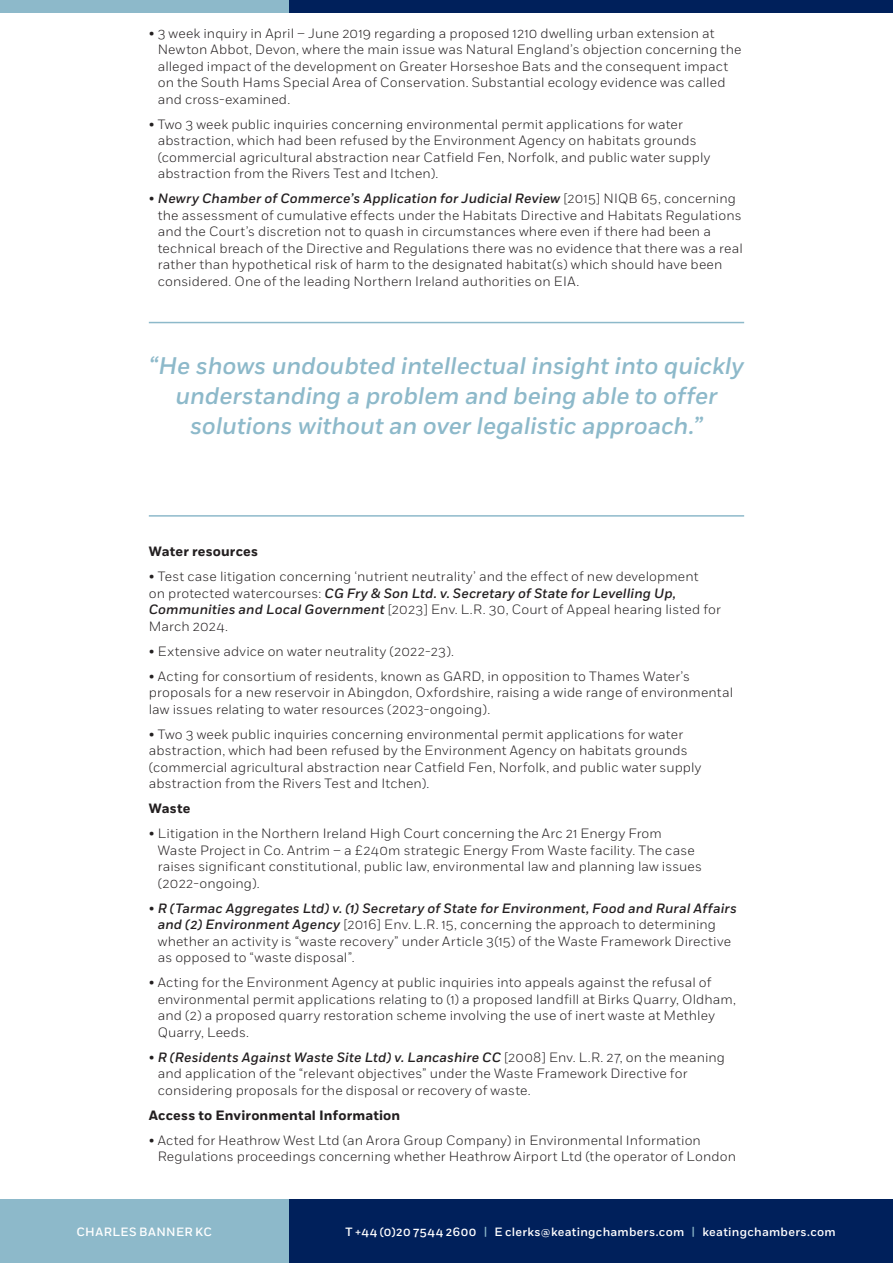
<style>
.page{position:relative;width:893px;height:1263px;background:#fff}
.page>*{position:absolute;margin:0;border:0;box-sizing:border-box;transform-origin:0 0}
.t1{font:italic 500 24px/30px "Fort";letter-spacing:-.005em;color:#8db9ca;text-align:center}
.t2{font:300 13.5px/16.5px "Fort";letter-spacing:.01em;color:#231f20}
.t3{font:700 13.5px "Fort";letter-spacing:.01em;color:#231f20}
.t4{font:500 12px "Fort";letter-spacing:.025em;color:#fff}
.s1{font-weight:500;font-style:italic}
.s2{color:#8db9ca}
</style>
<div class="page">
<div style="left:288px;top:1199px;width:605px;height:64px;background:#00205b"></div>
<div style="left:0;top:1199px;width:288px;height:64px;background:#8db9ca"></div>
<div style="left:289px;top:0;width:604px;height:13px;background:#00205b"></div>
<div style="left:0;top:0;width:289px;height:13px;background:#8db9ca"></div>
<hr style="left:149px;top:322px;width:595px;height:1px;background:#8db9ca">
<hr style="left:149px;top:515px;width:595px;height:2px;background:#8db9ca">
<p class="t2" style="left:158px;top:25px;width:585px;text-indent:-9px">• 3 week inquiry in April – June 2019 regarding a proposed 1210 dwelling urban extension at Newton Abbot, Devon, where the main issue was Natural England’s objection concerning the alleged impact of the development on Greater Horseshoe Bats and the consequent impact on the South Hams Special Area of Conservation. Substantial ecology evidence was called and cross-examined.</p>
<p class="t2" style="left:158px;top:116px;width:554px;text-indent:-9px">• Two 3 week public inquiries concerning environmental permit applications for water abstraction, which had been refused by the Environment Agency on habitats grounds (commercial agricultural abstraction near Catfield Fen, Norfolk, and public water supply abstraction from the Rivers Test and Itchen).</p>
<p class="t2" style="left:158px;top:190px;width:587px;text-indent:-9px">• <span class="s1">Newry Chamber of Commerce’s Application for Judicial Review</span> [2015] NIQB 65, concerning the assessment of cumulative effects under the Habitats Directive and Habitats Regulations and the Court’s discretion not to quash in circumstances where even if there had been a technical breach of the Directive and Regulations there was no evidence that there was a real rather than hypothetical risk of harm to the designated habitat(s) which should have been considered. One of the leading Northern Ireland authorities on EIA.</p>
<p class="t1" style="left:149px;top:351px;width:597px">“He shows undoubted intellectual insight into quickly understanding a problem and being able to offer solutions without an over legalistic approach.”</p>
<p class="t3" style="left:149px;top:543px;width:111px">Water resources</p>
<p class="t2" style="left:149px;top:568px;width:574px">• Test case litigation concerning ‘nutrient neutrality’ and the effect of new development<br>on protected watercourses: <span class="s1">CG Fry &amp; Son Ltd. v. Secretary of State for Levelling Up, Communities and Local Government</span> [2023] Env. L.R. 30, Court of Appeal hearing listed for March 2024.</p>
<p class="t2" style="left:149px;top:643px;width:307px">• Extensive advice on water neutrality (2022-23).</p>
<p class="t2" style="left:149px;top:668px;width:586px">• Acting for consortium of residents, known as GARD, in opposition to Thames Water’s proposals for a new reservoir in Abingdon, Oxfordshire, raising a wide range of environmental law issues relating to water resources (2023-ongoing).</p>
<p class="t2" style="left:149px;top:726px;width:554px">• Two 3 week public inquiries concerning environmental permit applications for water abstraction, which had been refused by the Environment Agency on habitats grounds (commercial agricultural abstraction near Catfield Fen, Norfolk, and public water supply abstraction from the Rivers Test and Itchen).</p>
<p class="t3" style="left:149px;top:800px;width:43px">Waste</p>
<p class="t2" style="left:158px;top:825px;width:546px;text-indent:-9px">• Litigation in the Northern Ireland High Court concerning the Arc 21 Energy From Waste Project in Co. Antrim – a £240m strategic Energy From Waste facility. The case raises significant constitutional, public law, environmental law and planning law issues (2022-ongoing).</p>
<p class="t2" style="left:158px;top:900px;width:581px;text-indent:-9px">• <span class="s1">R (Tarmac Aggregates Ltd) v. (1) Secretary of State for Environment, Food and Rural Affairs and (2) Environment Agency</span> [2016] Env. L.R. 15, concerning the approach to determining whether an activity is “waste recovery” under Article 3(15) of the Waste Framework Directive as opposed to “waste disposal”.</p>
<p class="t2" style="left:158px;top:974px;width:580px;text-indent:-9px">• Acting for the Environment Agency at public inquiries into appeals against the refusal of environmental permit applications relating to (1) a proposed landfill at Birks Quarry, Oldham, and (2) a proposed quarry restoration scheme involving the use of inert waste at Methley Quarry, Leeds.</p>
<p class="t2" style="left:158px;top:1049px;width:569px;text-indent:-9px">• <span class="s1">R (Residents Against Waste Site Ltd) v. Lancashire CC</span> [2008] Env. L.R. 27, on the meaning and application of the “relevant objectives” under the Waste Framework Directive for considering proposals for the disposal or recovery of waste.</p>
<p class="t3" style="left:149px;top:1107px;width:253px">Access to Environmental Information</p>
<p class="t2" style="left:158px;top:1132px;width:580px;text-indent:-9px">• Acted for Heathrow West Ltd (an Arora Group Company) in Environmental Information<br>Regulations proceedings concerning whether Heathrow Airport Ltd (the operator of London</p>
<p class="t4" style="left:77px;top:1224px;width:137px">CHARLES BANNER KC</p>
<p class="t4" style="left:345px;top:1224px;width:492px">T +44 (0)20 7544 2600 <span class="s2">|</span> E clerks@keatingchambers.com <span class="s2">|</span> keatingchambers.com</p>
</div>
